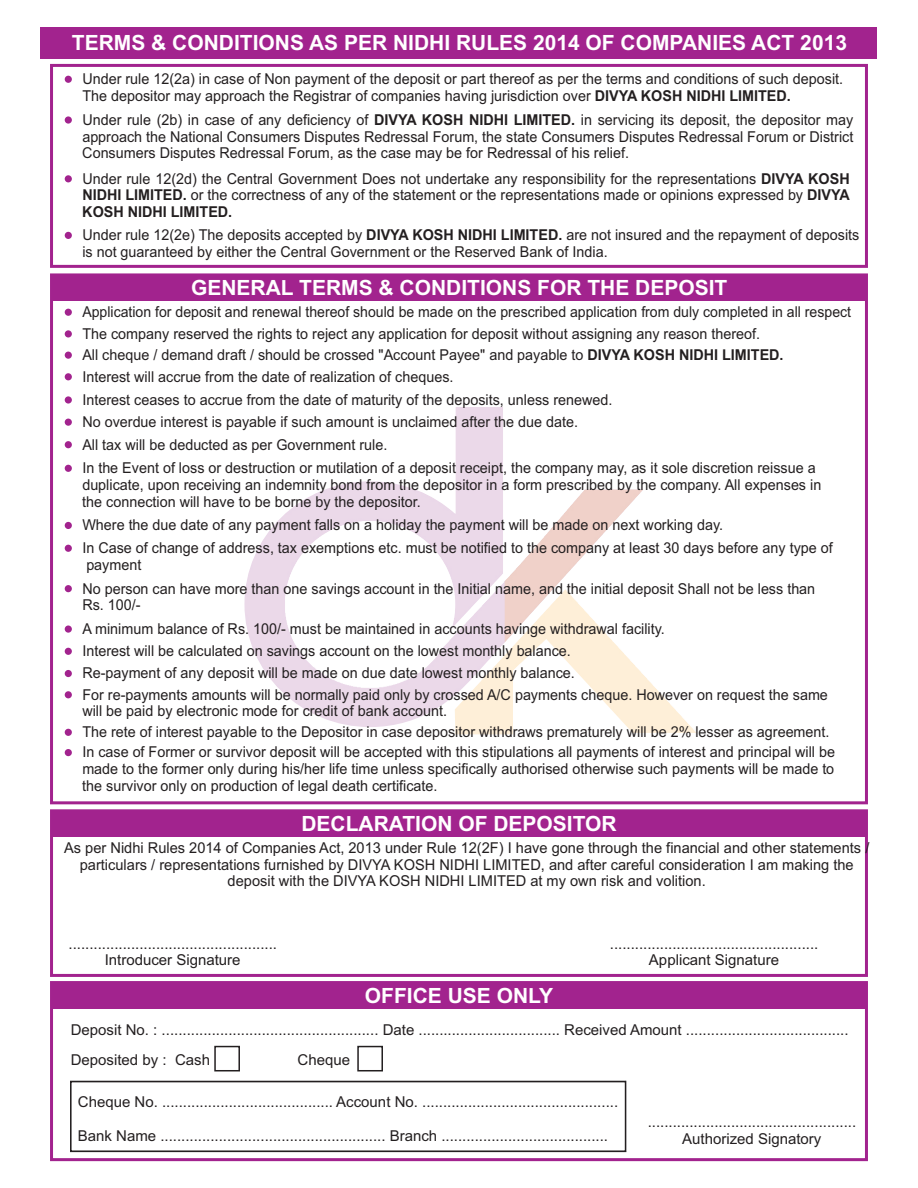
<style>
.page{position:relative;width:918px;height:1188px;background:#fff}
.page>*{position:absolute;margin:0;border:0;box-sizing:border-box;transform-origin:0 0}
.t1{font:700 21px "Arial";color:#fff}
.t2{font:15px/16.8px "Arial";color:#231f20;scale:.96 1}
.t3{font:15px/16.8px "Arial";color:#231f20;text-align:center}
.t4{font:15px/21.6px "Arial";color:#231f20;scale:.94 1}
.s1{font-weight:700}
</style>
<div class="page">
<div style="left:50px;top:273px;width:818px;height:531px;border:3px solid #a2238e"></div>
<img style="left:244px;top:407px;width:399px;height:320px">
<img style="left:504px;top:490px;width:139px;height:99px">
<img style="left:455px;top:589px;width:241px;height:145px">
<div style="left:40px;top:27px;width:838px;height:32px;background:#a2238e"></div>
<div style="left:50px;top:64px;width:818px;height:204px;border:3px solid #a2238e"></div>
<div style="left:65px;top:76px;width:7px;height:7px;background:#a2238e;border-radius:50%"></div>
<div style="left:65px;top:116px;width:7px;height:8px;background:#a2238e;border-radius:50%"></div>
<div style="left:65px;top:175px;width:7px;height:7px;background:#a2238e;border-radius:50%"></div>
<div style="left:65px;top:232px;width:7px;height:7px;background:#a2238e;border-radius:50%"></div>
<div style="left:52px;top:275px;width:814px;height:26px;background:#a2238e"></div>
<div style="left:65px;top:309px;width:7px;height:7px;background:#a2238e;border-radius:50%"></div>
<div style="left:65px;top:330px;width:7px;height:8px;background:#a2238e;border-radius:50%"></div>
<div style="left:65px;top:352px;width:7px;height:7px;background:#a2238e;border-radius:50%"></div>
<div style="left:65px;top:373px;width:7px;height:7px;background:#a2238e;border-radius:50%"></div>
<div style="left:65px;top:396px;width:7px;height:8px;background:#a2238e;border-radius:50%"></div>
<div style="left:65px;top:419px;width:7px;height:7px;background:#a2238e;border-radius:50%"></div>
<div style="left:65px;top:441px;width:7px;height:7px;background:#a2238e;border-radius:50%"></div>
<div style="left:65px;top:465px;width:7px;height:7px;background:#a2238e;border-radius:50%"></div>
<div style="left:65px;top:522px;width:7px;height:7px;background:#a2238e;border-radius:50%"></div>
<div style="left:65px;top:545px;width:7px;height:7px;background:#a2238e;border-radius:50%"></div>
<div style="left:65px;top:585px;width:7px;height:7px;background:#a2238e;border-radius:50%"></div>
<div style="left:65px;top:626px;width:7px;height:7px;background:#a2238e;border-radius:50%"></div>
<div style="left:65px;top:648px;width:7px;height:7px;background:#a2238e;border-radius:50%"></div>
<div style="left:65px;top:670px;width:7px;height:7px;background:#a2238e;border-radius:50%"></div>
<div style="left:65px;top:691px;width:7px;height:7px;background:#a2238e;border-radius:50%"></div>
<div style="left:65px;top:729px;width:7px;height:7px;background:#a2238e;border-radius:50%"></div>
<div style="left:65px;top:749px;width:7px;height:7px;background:#a2238e;border-radius:50%"></div>
<div style="left:50px;top:809px;width:818px;height:168px;border:3px solid #a2238e"></div>
<div style="left:52px;top:811px;width:814px;height:26px;background:#a2238e"></div>
<div style="left:50px;top:981px;width:818px;height:180px;border:3px solid #a2238e"></div>
<div style="left:52px;top:983px;width:814px;height:26px;background:#a2238e"></div>
<div style="left:214px;top:1046px;width:26px;height:25px;border:1px solid #231f20"></div>
<div style="left:357px;top:1046px;width:26px;height:25px;border:1px solid #231f20"></div>
<svg style="left:70px;top:1081px;width:556px;height:71px"></svg>
<h1 class="t1" style="left:72px;top:35px;width:777px">TERMS &amp; CONDITIONS AS PER NIDHI RULES 2014 OF COMPANIES ACT 2013</h1>
<p class="t2" style="left:82px;top:72px;width:794px">Under rule 12(2a) in case of Non payment of the deposit or part thereof as per the terms and conditions of such deposit.<br>The depositor may approach the Registrar of companies having jurisdiction over <span class="s1">DIVYA KOSH NIDHI LIMITED.</span></p>
<p class="t2" style="left:82px;top:113px;width:805px;text-align:justify">Under rule (2b) in case of any deficiency of <span class="s1">DIVYA KOSH NIDHI LIMITED.</span> in servicing its deposit, the depositor may approach the National Consumers Disputes Redressal Forum, the state Consumers Disputes Redressal Forum or District Consumers Disputes Redressal Forum, as the case may be for Redressal of his relief.</p>
<p class="t2" style="left:82px;top:171px;width:801px;text-align:justify">Under rule 12(2d) the Central Government Does not undertake any responsibility for the representations <span class="s1">DIVYA KOSH NIDHI LIMITED.</span> or the correctness of any of the statement or the representations made or opinions expressed by <span class="s1">DIVYA KOSH NIDHI LIMITED.</span></p>
<p class="t2" style="left:82px;top:228px;width:811px">Under rule 12(2e) The deposits accepted by <span class="s1">DIVYA KOSH NIDHI LIMITED.</span> are not insured and the repayment of deposits is not guaranteed by either the Central Government or the Reserved Bank of India.</p>
<h1 class="t1" style="left:191px;top:280px;width:538px">GENERAL TERMS &amp; CONDITIONS FOR THE DEPOSIT</h1>
<p class="t4" style="left:82px;top:302px;width:819px">Application for deposit and renewal thereof should be made on the prescribed application from duly completed in all respect The company reserved the rights to reject any application for deposit without assigning any reason thereof.<br>All cheque / demand draft / should be crossed "Account Payee" and payable to <span class="s1">DIVYA KOSH NIDHI LIMITED.<br></span>Interest will accrue from the date of realization of cheques.</p>
<p class="t2" style="left:82px;top:390px;width:765px;line-height:22.8px">Interest ceases to accrue from the date of maturity of the deposits, unless renewed.<br>No overdue interest is payable if such amount is unclaimed after the due date.<br>All tax will be deducted as per Government rule.<br>In the Event of loss or destruction or mutilation of a deposit receipt, the company may, as it sole discretion reissue a</p>
<p class="t2" style="left:82px;top:478px;width:771px">duplicate, upon receiving an indemnity bond from the depositor in a form prescribed by the company. All expenses in the connection will have to be borne by the depositor.</p>
<p class="t2" style="left:82px;top:515px;width:783px;line-height:22.8px">Where the due date of any payment falls on a holiday the payment will be made on next working day.<br>In Case of change of address, tax exemptions etc. must be notified to the company at least 30 days before any type of</p>
<p class="t2" style="left:82px;top:554px;width:765px;line-height:23.7px">payment<br>No person can have more than one savings account in the Initial name, and the initial deposit Shall not be less than</p>
<p class="t2" style="left:82px;top:595px;width:608px;line-height:23.7px">Rs. 100/-<br>A minimum balance of Rs. 100/- must be maintained in accounts havinge withdrawal facility.</p>
<p class="t2" style="left:82px;top:641px;width:778px;line-height:21.8px">Interest will be calculated on savings account on the lowest monthly balance.<br>Re-payment of any deposit will be made on due date lowest monthly balance.<br>For re-payments amounts will be normally paid only by crossed A/C payments cheque. However on request the same</p>
<p class="t2" style="left:82px;top:702px;width:786px;line-height:20.5px">will be paid by electronic mode for credit of bank account.<br>The rete of interest payable to the Depositor in case depositor withdraws prematurely will be 2% lesser as agreement.<br>In case of Former or survivor deposit will be accepted with this stipulations all payments of interest and principal will be</p>
<p class="t2" style="left:82px;top:762px;width:785px">made to the former only during his/her life time unless specifically authorised otherwise such payments will be made to the survivor only on production of legal death certificate.</p>
<h1 class="t1" style="left:301px;top:816px;width:317px">DECLARATION OF DEPOSITOR</h1>
<p class="t3" style="left:64px;top:841px;width:807px">As per Nidhi Rules 2014 of Companies Act, 2013 under Rule 12(2F) I have gone through the financial and other statements / particulars / representations furnished by DIVYA KOSH NIDHI LIMITED, and after careful consideration I am making the deposit with the DIVYA KOSH NIDHI LIMITED at my own risk and volition.</p>
<p class="t3" style="left:69px;top:936px;width:210px">..................................................<br>Introducer Signature</p>
<p class="t3" style="left:610px;top:936px;width:210px">..................................................<br>Applicant Signature</p>
<h1 class="t1" style="left:365px;top:988px;width:190px">OFFICE USE ONLY</h1>
<p class="t3" style="left:71px;top:1016px;width:779px;line-height:29.7px;text-align:left">Deposit No. : .................................................... Date .................................. Received Amount .......................................<br>Deposited by : Cash</p>
<p class="t3" style="left:298px;top:1052px;width:54px">Cheque</p>
<p class="t3" style="left:78px;top:1095px;width:542px">Cheque No. ......................................... Account No. ...............................................</p>
<p class="t3" style="left:78px;top:1128px;width:532px">Bank Name ...................................................... Branch ........................................</p>
<p class="t3" style="left:648px;top:1115px;width:210px">..................................................<br>Authorized Signatory</p>
</div>
